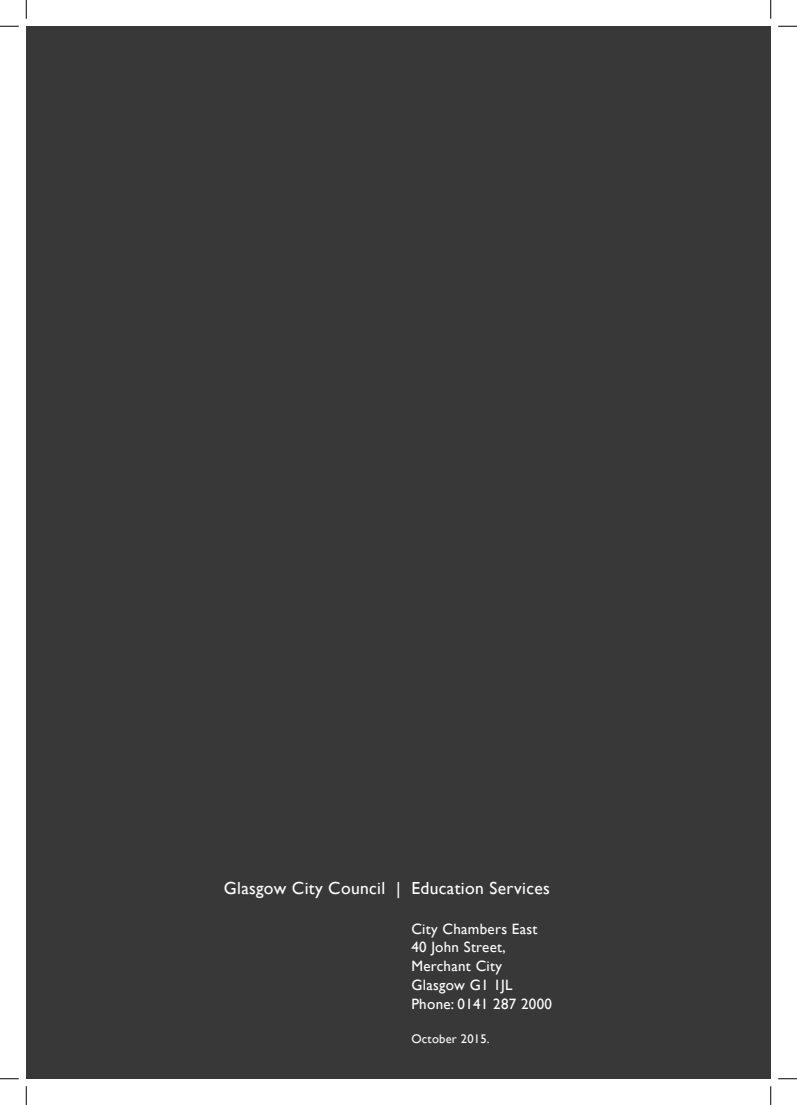
<style>
.page{position:relative;width:797px;height:1105px;background:#fff}
.page>*{position:absolute;margin:0;border:0;box-sizing:border-box;transform-origin:0 0}
.t1{font:17.5px "Gill Sans";letter-spacing:.02em;color:#fff}
.t2{font:15px "Gill Sans";letter-spacing:.02em;color:#fff}
.t3{font:12.5px "Gill Sans";letter-spacing:.02em;color:#fff}
</style>
<div class="page">
<div style="left:26px;top:26px;width:744px;height:1053px;background:#383839"></div>
<svg style="left:0;top:25px;width:19px;height:2px"></svg>
<svg style="left:778px;top:25px;width:19px;height:2px"></svg>
<svg style="left:0;top:1078px;width:19px;height:1px"></svg>
<svg style="left:778px;top:1078px;width:19px;height:1px"></svg>
<svg style="left:25px;top:0;width:2px;height:19px"></svg>
<svg style="left:25px;top:1086px;width:2px;height:19px"></svg>
<svg style="left:770px;top:0;width:1px;height:19px"></svg>
<svg style="left:770px;top:1086px;width:1px;height:19px"></svg>
<p class="t1" style="left:224px;top:878px;width:178px">Glasgow City Council |</p>
<p class="t1" style="left:411px;top:878px;width:140px">Education Services</p>
<p class="t2" style="left:411px;top:920px;width:128px">City Chambers East</p>
<p class="t2" style="left:411px;top:939px;width:96px">40 John Street,</p>
<p class="t2" style="left:411px;top:957px;width:92px">Merchant City</p>
<p class="t2" style="left:411px;top:976px;width:103px">Glasgow G1 1JL</p>
<p class="t2" style="left:411px;top:995px;width:142px">Phone: 0141 287 2000</p>
<p class="t3" style="left:411px;top:1031px;width:80px">October 2015.</p>
</div>
